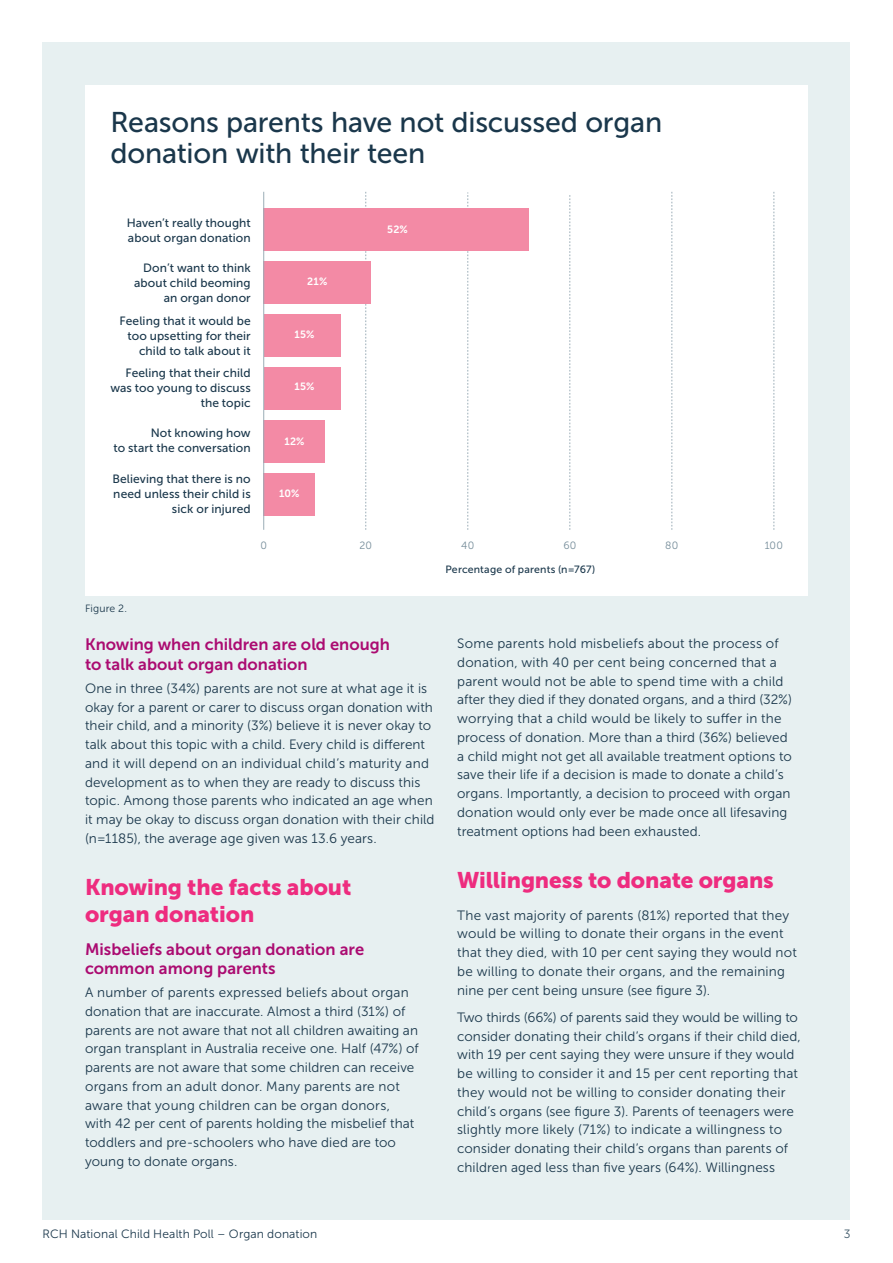
<style>
.page{position:relative;width:893px;height:1263px;background:#fff}
.page>*{position:absolute;margin:0;border:0;box-sizing:border-box;transform-origin:0 0}
.t1{font:28.5px/31.5px "Museo Sans 500";letter-spacing:-.005em;color:#1a374b}
.t2{font:22.5px/27px "Museo Sans 900";letter-spacing:-.005em;color:#ee2c7f}
.t3{font:16.5px/19.5px "Museo Sans 700";color:#ab0b71}
.t4{font:13.5px/18.8px "Museo Sans 300";letter-spacing:.01em;color:#1a374b}
.t5{font:12px/15px "Museo Sans 500";letter-spacing:.01em;color:#1a374b;text-align:right}
.t6{font:12px "Museo Sans 300";letter-spacing:.01em;color:#1a374b}
.t7{font:12px "Museo Sans 300";color:#3b5566}
.t8{font:10.5px "Museo Sans 500";letter-spacing:.02em;color:#1a374b}
.t9{font:10.5px "Museo Sans 700";letter-spacing:.02em;color:#fff}
.t10{font:10.5px "Museo Sans 300";letter-spacing:.015em;color:#758c99}
.t11{font:10.5px "Museo Sans 300";letter-spacing:.015em;color:#1a374b}
</style>
<div class="page">
<div style="left:43px;top:43px;width:807px;height:1177px;background:#e7f0f1"></div>
<div style="left:85px;top:85px;width:723px;height:510px;background:#fff"></div>
<svg style="left:773px;top:191px;width:1px;height:339px"></svg>
<svg style="left:671px;top:191px;width:1px;height:339px"></svg>
<svg style="left:569px;top:195px;width:1px;height:335px"></svg>
<svg style="left:467px;top:192px;width:1px;height:338px"></svg>
<svg style="left:365px;top:192px;width:1px;height:338px"></svg>
<div style="left:264px;top:473px;width:51px;height:42px;background:#f38aa5"></div>
<div style="left:264px;top:420px;width:61px;height:42px;background:#f38aa5"></div>
<div style="left:264px;top:367px;width:76px;height:42px;background:#f38aa5"></div>
<div style="left:264px;top:314px;width:76px;height:42px;background:#f38aa5"></div>
<div style="left:264px;top:261px;width:107px;height:42px;background:#f38aa5"></div>
<div style="left:264px;top:208px;width:265px;height:42px;background:#f38aa5"></div>
<hr style="left:263px;top:192px;width:1px;height:338px;background:#9badb7">
<h1 class="t1" style="left:111px;top:106px;width:553px">Reasons parents have not discussed organ donation with their teen</h1>
<p class="t5" style="left:127px;top:215px;width:126px;text-align:left">Haven’t really thought about organ donation</p>
<p class="t5" style="left:134px;top:260px;width:118px">Don’t want to think about child beoming an organ donor</p>
<p class="t5" style="left:120px;top:313px;width:133px">Feeling that it would be too upsetting for their child to talk about it</p>
<p class="t5" style="left:110px;top:366px;width:142px">Feeling that their child was too young to discuss the topic</p>
<p class="t5" style="left:114px;top:426px;width:139px">Not knowing how<br>to start the conversation</p>
<p class="t5" style="left:112px;top:471px;width:140px">Believing that there is no need unless their child is sick or injured</p>
<p class="t10" style="left:260px;top:539px;width:8px">0</p>
<p class="t9" style="left:307px;top:275px;width:22px">21%</p>
<p class="t9" style="left:294px;top:329px;width:21px">15%</p>
<p class="t9" style="left:294px;top:381px;width:21px">15%</p>
<p class="t9" style="left:284px;top:436px;width:22px">12%</p>
<p class="t9" style="left:279px;top:487px;width:22px">10%</p>
<p class="t11" style="left:85px;top:602px;width:43px">Figure 2.</p>
<p class="t9" style="left:387px;top:223px;width:22px">52%</p>
<p class="t10" style="left:359px;top:539px;width:14px">20</p>
<p class="t10" style="left:461px;top:539px;width:15px">40</p>
<p class="t10" style="left:563px;top:539px;width:14px">60</p>
<p class="t10" style="left:665px;top:539px;width:15px">80</p>
<p class="t10" style="left:765px;top:539px;width:20px">100</p>
<p class="t8" style="left:445px;top:564px;width:151px">Percentage of parents (n=767)</p>
<p class="t3" style="left:85px;top:635px;width:306px">Knowing when children are old enough to talk about organ donation</p>
<p class="t4" style="left:85px;top:679px;width:351px">One in three (34%) parents are not sure at what age it is okay for a parent or carer to discuss organ donation with their child, and a minority (3%) believe it is never okay to talk about this topic with a child. Every child is different and it will depend on an individual child’s maturity and development as to when they are ready to discuss this topic. Among those parents who indicated an age when it may be okay to discuss organ donation with their child (n=1185), the average age given was 13.6 years.</p>
<h2 class="t2" style="left:85px;top:874px;width:268px">Knowing the facts about organ donation</h2>
<p class="t3" style="left:85px;top:939px;width:281px">Misbeliefs about organ donation are common among parents</p>
<p class="t4" style="left:85px;top:983px;width:335px">A number of parents expressed beliefs about organ donation that are inaccurate. Almost a third (31%) of parents are not aware that not all children awaiting an organ transplant in Australia receive one. Half (47%) of parents are not aware that some children can receive organs from an adult donor. Many parents are not aware that young children can be organ donors, with 42 per cent of parents holding the misbelief that toddlers and pre-schoolers who have died are too young to donate organs.</p>
<p class="t4" style="left:457px;top:634px;width:336px">Some parents hold misbeliefs about the process of donation, with 40 per cent being concerned that a parent would not be able to spend time with a child after they died if they donated organs, and a third (32%) worrying that a child would be likely to suffer in the process of donation. More than a third (36%) believed a child might not get all available treatment options to save their life if a decision is made to donate a child’s organs. Importantly, a decision to proceed with organ donation would only ever be made once all lifesaving treatment options had been exhausted.</p>
<h2 class="t2" style="left:457px;top:866px;width:318px">Willingness to donate organs</h2>
<p class="t4" style="left:457px;top:906px;width:341px">The vast majority of parents (81%) reported that they would be willing to donate their organs in the event that they died, with 10 per cent saying they would not be willing to donate their organs, and the remaining nine per cent being unsure (see figure 3).</p>
<p class="t4" style="left:457px;top:1008px;width:345px">Two thirds (66%) of parents said they would be willing to consider donating their child’s organs if their child died, with 19 per cent saying they were unsure if they would be willing to consider it and 15 per cent reporting that they would not be willing to consider donating their child’s organs (see figure 3). Parents of teenagers were slightly more likely (71%) to indicate a willingness to consider donating their child’s organs than parents of children aged less than five years (64%). Willingness</p>
<p class="t6" style="left:43px;top:1227px;width:276px">RCH National Child Health Poll – Organ donation</p>
<p class="t7" style="left:844px;top:1227px;width:8px">3</p>
</div>
